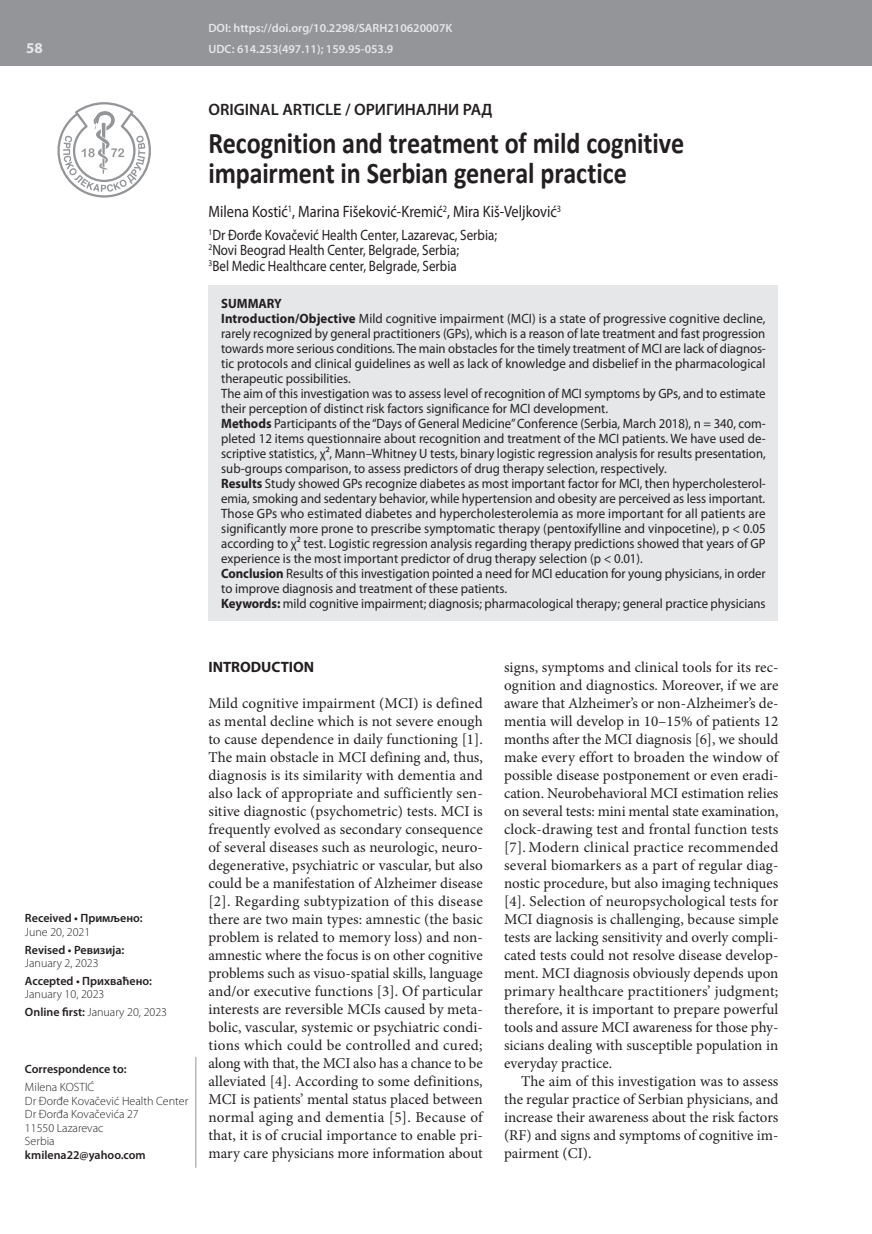
<style>
.page{position:relative;width:872px;height:1234px;background:#fff}
.page>*{position:absolute;margin:0;border:0;box-sizing:border-box;transform-origin:0 0}
.t1{font:700 30px/30px "Calibri";letter-spacing:-.005em;color:#231f20;scale:.87 1}
.t2{font:16.5px "Myriad Pro";color:#231f20;scale:.87 1}
.t3{font:600 16.5px "Myriad Pro";color:#231f20}
.t4{font:15px/18px "Minion Pro";color:#231f20;text-align:justify}
.t5{font:15px/15.8px "Myriad Pro";color:#231f20;scale:.87 1}
.t6{font:700 15px "Myriad Pro";color:#231f20}
.t7{font:700 15px "Myriad Pro";color:#e6e7e9}
.t8{font:13.5px/15px "Myriad Pro";color:#231f20;scale:.96 1}
.t9{font:300 12px/13.5px "Myriad Pro";color:#231f20}
.t10{font:600 12px "Myriad Pro";color:#231f20}
.t11{font:600 12px "Myriad Pro";color:#e6e7e9}
.s1{font-weight:600}
.s2{font-weight:700}
</style>
<div class="page">
<div style="left:0;top:0;width:872px;height:66px;background:#939598"></div>
<svg style="left:57px;top:102px;width:94px;height:95px"></svg>
<hr style="left:196px;top:1056px;width:1px;height:111px;background:#939598">
<div style="left:208px;top:285px;width:570px;height:336px;background:#e6e7e9"></div>
<p class="t11" style="left:208px;top:20px;width:245px">DOI: https://doi.org/10.2298/SARH210620007K</p>
<p class="t7" style="left:26px;top:38px;width:18px">58</p>
<p class="t11" style="left:208px;top:42px;width:186px">UDC: 614.253(497.11); 159.95-053.9</p>
<p class="t3" style="left:208px;top:98px;width:286px">ORIGINAL ARTICLE / ОРИГИНАЛНИ РАД</p>
<h1 class="t1" style="left:208px;top:128px;width:548px">Recognition and treatment of mild cognitive impairment in Serbian general practice</h1>
<p class="t2" style="left:208px;top:202px;width:407px">Milena Kostić<sup>1</sup>, Marina Fišeković-Kremić<sup>2</sup>, Mira Kiš-Veljković<sup>3</sup></p>
<p class="t5" style="left:208px;top:226px;width:333px"><sup>1</sup>Dr Đorđe Kovačević Health Center, Lazarevac, Serbia;<br><sup>2</sup>Novi Beograd Health Center, Belgrade, Serbia;<br><sup>3</sup>Bel Medic Healthcare center, Belgrade, Serbia</p>
<p class="t10" style="left:25px;top:910px;width:119px">Received • Примљено:</p>
<p class="t9" style="left:25px;top:924px;width:67px">June 20, 2021</p>
<p class="t10" style="left:25px;top:941px;width:101px">Revised • Ревизија:</p>
<p class="t9" style="left:25px;top:956px;width:75px">January 2, 2023</p>
<p class="t10" style="left:25px;top:972px;width:129px">Accepted • Прихваћено:</p>
<p class="t9" style="left:25px;top:985px;width:144px;line-height:17.7px">January 10, 2023<br><span class="s1">Online first:</span> January 20, 2023</p>
<p class="t10" style="left:25px;top:1061px;width:103px">Correspondence to:</p>
<p class="t9" style="left:25px;top:1080px;width:165px">Milena KOSTIĆ<br>Dr Đorđe Kovačević Health Center<br>Dr Đorđa Kovačevića 27<br>11550 Lazarevac<br>Serbia</p>
<p class="t10" style="left:25px;top:1146px;width:122px">kmilena22@yahoo.com</p>
<p class="t8" style="left:221px;top:296px;width:569px"><span class="s2">SUMMARY<br>Introduction/Objective</span> Mild cognitive impairment (MCI) is a state of progressive cognitive decline, rarely recognized by general practitioners (GPs), which is a reason of late treatment and fast progression towards more serious conditions. The main obstacles for the timely treatment of MCI are lack of diagnos&shy;tic protocols and clinical guidelines as well as lack of knowledge and disbelief in the pharmacological therapeutic possibilities.<br>The aim of this investigation was to assess level of recognition of MCI symptoms by GPs, and to estimate their perception of distinct risk factors significance for MCI development.<br><span class="s2">Methods</span> Participants of the “Days of General Medicine” Conference (Serbia, March 2018), n = 340, com&shy;pleted 12 items questionnaire about recognition and treatment of the MCI patients. We have used de&shy;scriptive statistics, χ², Mann–Whitney U tests, binary logistic regression analysis for results presentation, sub-groups comparison, to assess predictors of drug therapy selection, respectively.<br><span class="s2">Results</span> Study showed GPs recognize diabetes as most important factor for MCI, then hypercholesterol&shy;emia, smoking and sedentary behavior, while hypertension and obesity are perceived as less important.<br>Those GPs who estimated diabetes and hypercholesterolemia as more important for all patients are significantly more prone to prescribe symptomatic therapy (pentoxifylline and vinpocetine), p &lt; 0.05 according to χ² test. Logistic regression analysis regarding therapy predictions showed that years of GP experience is the most important predictor of drug therapy selection (p &lt; 0.01).<br><span class="s2">Conclusion</span> Results of this investigation pointed a need for MCI education for young physicians, in order to improve diagnosis and treatment of these patients.<br><span class="s2">Keywords:</span> mild cognitive impairment; diagnosis; pharmacological therapy; general practice physicians</p>
<p class="t6" style="left:208px;top:657px;width:107px">INTRODUCTION</p>
<p class="t4" style="left:208px;top:694px;width:276px">Mild cognitive impairment (MCI) is defined as mental decline which is not severe enough to cause dependence in daily functioning [1].<br>The main obstacle in MCI defining and, thus, diagnosis is its similarity with dementia and also lack of appropriate and sufficiently sen&shy;sitive diagnostic (psychometric) tests. MCI is frequently evolved as secondary consequence of several diseases such as neurologic, neuro&shy;degenerative, psychiatric or vascular, but also could be a manifestation of Alzheimer disease [2]. Regarding subtypization of this disease there are two main types: amnestic (the basic problem is related to memory loss) and non&shy;amnestic where the focus is on other cognitive problems such as visuo-spatial skills, language and/or executive functions [3]. Of particular interests are reversible MCIs caused by meta&shy;bolic, vascular, systemic or psychiatric condi&shy;tions which could be controlled and cured; along with that, the MCI also has a chance to be alleviated [4]. According to some definitions, MCI is patients’ mental status placed between normal aging and dementia [5]. Because of that, it is of crucial importance to enable pri&shy;mary care physicians more information about</p>
<p class="t4" style="left:504px;top:658px;width:276px">signs, symptoms and clinical tools for its rec&shy;ognition and diagnostics. Moreover, if we are aware that Alzheimer’s or non-Alzheimer’s de&shy;mentia will develop in 10–15% of patients 12 months after the MCI diagnosis [6], we should make every effort to broaden the window of possible disease postponement or even eradi&shy;cation. Neurobehavioral MCI estimation relies on several tests: mini mental state examination, clock-drawing test and frontal function tests [7]. Modern clinical practice recommended several biomarkers as a part of regular diag&shy;nostic procedure, but also imaging techniques [4]. Selection of neuropsychological tests for MCI diagnosis is challenging, because simple tests are lacking sensitivity and overly compli&shy;cated tests could not resolve disease develop&shy;ment. MCI diagnosis obviously depends upon primary healthcare practitioners’ judgment; therefore, it is important to prepare powerful tools and assure MCI awareness for those phy&shy;sicians dealing with susceptible population in everyday practice.</p>
<p class="t4" style="left:504px;top:1072px;width:276px;text-indent:17px">The aim of this investigation was to assess the regular practice of Serbian physicians, and increase their awareness about the risk factors (RF) and signs and symptoms of cognitive im&shy;pairment (CI).</p>
</div>
